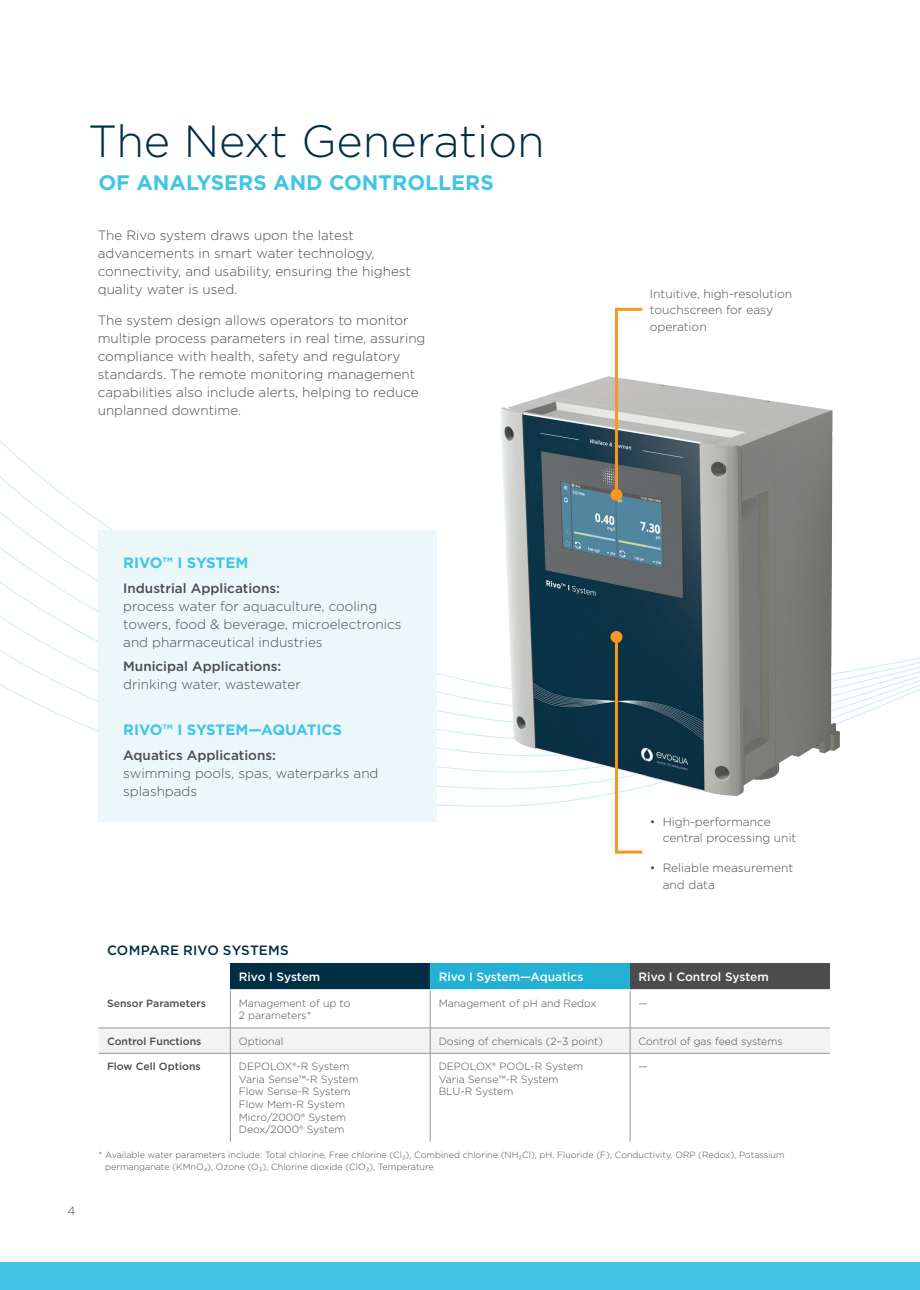
<style>
.page{position:relative;width:920px;height:1290px;background:#fff}
.page>*{position:absolute;margin:0;border:0;box-sizing:border-box;transform-origin:0 0}
.Featured_Info_-_Titl{font:300 45px "Gotham";color:#002f45}
.Subhead{font:700 21px "Gotham";color:#41c5e5}
.Subhead-2{font:700 15px "Gotham";color:#41c5e5}
.Body_text_-_Last{font:300 13.5px/18px "Gotham";color:#4b4c4d}
.Body_text{font:300 13.5px/18px "Gotham";color:#4b4c4d}
.Table___Chart___Grap{font:500 13.5px "Gotham";letter-spacing:.015em;color:#002f45}
.Label{font:300 12px/16.5px "Gotham";color:#4b4c4d}
.Table_Subhead{font:500 12px "Gotham";letter-spacing:-.005em;color:#fff}
.Table_Text{font:300 10.5px/12.6px "Gotham";color:#4b4c4d}
.Table_Subhead-2{font:500 10.5px "Gotham";color:#4b4c4d}
.Caption_text{font:300 9px/12px "Gotham";color:#4b4c4d}
.s1{font-weight:500}
</style>
<div class="page">
<div style="left:0;top:1263px;width:906px;height:27px;background:#41c5e5"></div>
<div style="left:906px;top:1263px;width:14px;height:27px;background:#41c5e5"></div>
<svg style="left:1px;top:441px;width:919px;height:381px"></svg>
<img style="left:501px;top:377px;width:342px;height:418px">
<div style="left:230px;top:963px;width:200px;height:27px;background:#002f45"></div>
<div style="left:430px;top:963px;width:200px;height:27px;background:#23b2d3"></div>
<div style="left:630px;top:963px;width:200px;height:27px;background:#4b4c4d"></div>
<svg style="left:231px;top:991px;width:599px;height:151px"></svg>
<hr style="left:99px;top:1053px;width:131px;height:1px;background:#959595">
<hr style="left:230px;top:1053px;width:200px;height:1px;background:#959595">
<hr style="left:430px;top:1053px;width:200px;height:1px;background:#959595">
<hr style="left:630px;top:1053px;width:200px;height:1px;background:#959595">
<hr style="left:230px;top:991px;width:1px;height:37px;background:#959595">
<hr style="left:430px;top:991px;width:1px;height:37px;background:#959595">
<hr style="left:630px;top:991px;width:1px;height:37px;background:#959595">
<svg style="left:99px;top:1028px;width:731px;height:25px"></svg>
<hr style="left:230px;top:1053px;width:1px;height:89px;background:#959595">
<hr style="left:430px;top:1053px;width:1px;height:89px;background:#959595">
<hr style="left:630px;top:1053px;width:1px;height:89px;background:#959595">
<hr style="left:230px;top:989px;width:200px;height:2px;background:#fff">
<hr style="left:430px;top:989px;width:200px;height:2px;background:#fff">
<hr style="left:630px;top:989px;width:200px;height:2px;background:#fff">
<svg style="left:613px;top:307px;width:32px;height:191px"></svg>
<div style="left:610px;top:489px;width:12px;height:12px;background:#f7971f;border-radius:50%"></div>
<div style="left:98px;top:530px;width:339px;height:291px;background:#ecf7fa"></div>
<svg style="left:613px;top:634px;width:32px;height:220px"></svg>
<div style="left:610px;top:631px;width:12px;height:12px;background:#f7971f;border-radius:50%"></div>
<p class="Featured_Info_-_Titl" style="left:88px;top:112px;width:458px">The Next Generation</p>
<p class="Subhead" style="left:98px;top:169px;width:397px">OF ANALYSERS AND CONTROLLERS</p>
<p class="Body_text_-_Last" style="left:98px;top:225px;width:315px">The Rivo system draws upon the latest advancements in smart water technology, connectivity, and usability, ensuring the highest quality water is used.</p>
<p class="Body_text_-_Last" style="left:98px;top:311px;width:329px">The system design allows operators to monitor multiple process parameters in real time, assuring compliance with health, safety and regulatory standards. The remote monitoring management capabilities also include alerts, helping to reduce unplanned downtime.</p>
<p class="Label" style="left:650px;top:285px;width:144px">Intuitive, high-resolution touchscreen for easy operation</p>
<p class="Label" style="left:68px;top:1202px;width:9px">4</p>
<p class="Subhead-2" style="left:123px;top:553px;width:127px">RIVO™ I SYSTEM</p>
<p class="Body_text" style="left:123px;top:579px;width:280px"><span class="s1">Industrial Applications:<br></span>process water for aquaculture, cooling towers, food &amp; beverage, microelectronics and pharmaceutical industries</p>
<p class="Body_text" style="left:123px;top:657px;width:179px"><span class="s1">Municipal Applications: </span>drinking water, wastewater</p>
<p class="Subhead-2" style="left:123px;top:720px;width:220px">RIVO™ I SYSTEM—AQUATICS</p>
<p class="Body_text" style="left:123px;top:746px;width:257px"><span class="s1">Aquatics Applications:<br></span>swimming pools, spas, waterparks and splashpads</p>
<p class="Label" style="left:663px;top:813px;width:135px;text-indent:-13px">• High-performance central processing unit</p>
<p class="Label" style="left:663px;top:860px;width:132px;text-indent:-13px">• Reliable measurement and data</p>
<p class="Table___Chart___Grap" style="left:107px;top:941px;width:183px">COMPARE RIVO SYSTEMS</p>
<p class="Table_Subhead" style="left:239px;top:969px;width:83px">Rivo I System</p>
<p class="Table_Subhead" style="left:439px;top:969px;width:146px">Rivo I System—Aquatics</p>
<p class="Table_Subhead" style="left:639px;top:969px;width:132px">Rivo I Control System</p>
<p class="Table_Subhead-2" style="left:107px;top:996px;width:100px">Sensor Parameters</p>
<p class="Table_Text" style="left:239px;top:996px;width:113px">Management of up to<br>2 parameters*</p>
<p class="Table_Text" style="left:439px;top:996px;width:159px">Management of pH and Redox</p>
<p class="Table_Text" style="left:639px;top:996px;width:11px">—</p>
<p class="Table_Subhead-2" style="left:107px;top:1034px;width:96px">Control Functions</p>
<p class="Table_Text" style="left:239px;top:1034px;width:46px">Optional</p>
<p class="Table_Text" style="left:439px;top:1034px;width:166px">Dosing of chemicals (2–3 point)</p>
<p class="Table_Text" style="left:639px;top:1034px;width:145px">Control of gas feed systems</p>
<p class="Table_Subhead-2" style="left:107px;top:1060px;width:95px">Flow Cell Options</p>
<p class="Table_Text" style="left:239px;top:1060px;width:121px">DEPOLOX®-R System<br>Varia Sense™-R System<br>Flow Sense-R System<br>Flow Mem-R System<br>Micro/2000® System<br>Deox/2000® System</p>
<p class="Table_Text" style="left:439px;top:1060px;width:146px">DEPOLOX® POOL-R System<br>Varia Sense™-R System<br>BLU-R System</p>
<p class="Table_Text" style="left:639px;top:1060px;width:11px">—</p>
<p class="Caption_text" style="left:105px;top:1149px;width:681px;text-indent:-7px">* Available water parameters include: Total chlorine, Free chlorine (Cl₂), Combined chlorine (NH₂Cl), pH, Fluoride (F), Conductivity, ORP (Redox), Potassium permanganate (KMnO₄), Ozone (O₃), Chlorine dioxide (ClO₂), Temperature</p>
</div>
